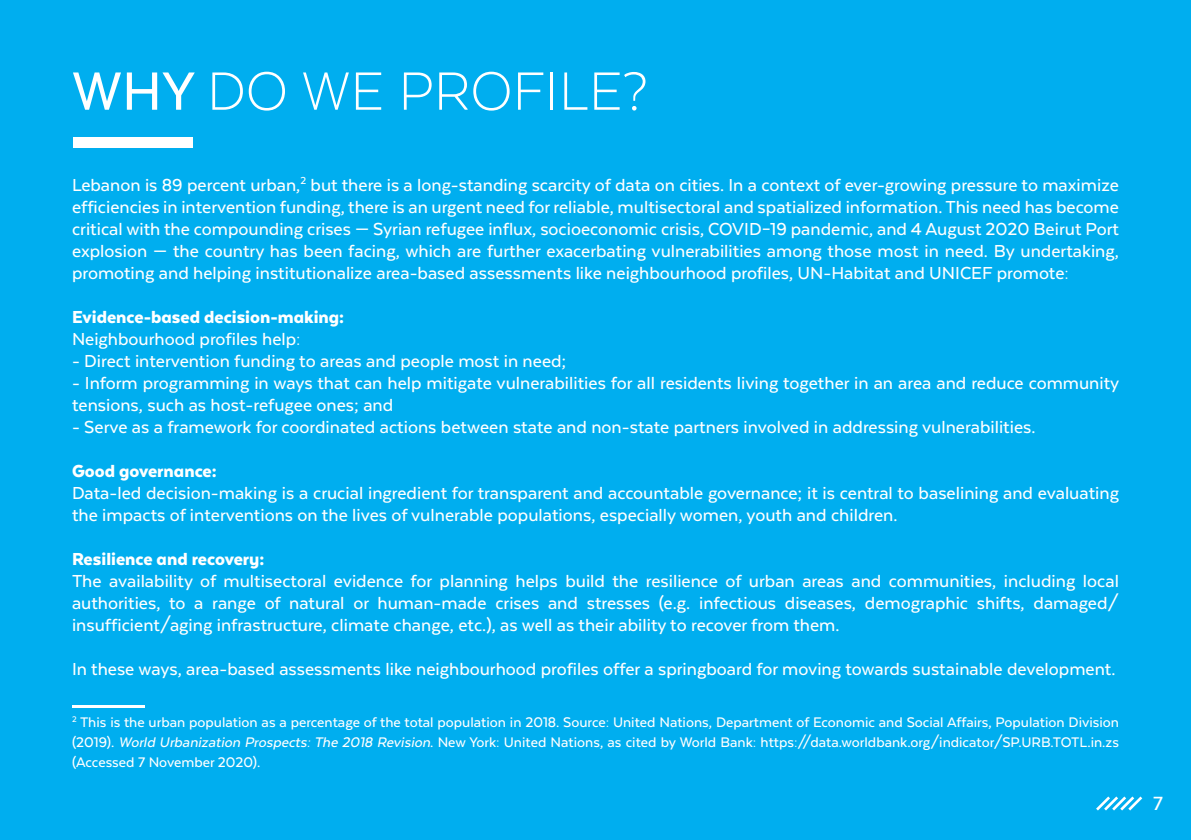
<style>
.page{position:relative;width:1191px;height:840px;background:#fff}
.page>*{position:absolute;margin:0;border:0;box-sizing:border-box;transform-origin:0 0}
.t1{font:300 62px "Texta";color:#fff}
.t2{font:500 22px "Texta";color:#fff}
.t3{font:500 20px/22px "Texta";color:#fff;text-align:justify}
.t4{font:900 20px "Texta Alt";color:#fff}
.t5{font:500 16px/20px "Texta";color:#fff;text-align:justify}
.s1{font-weight:500}
.s2{font-style:italic}
</style>
<div class="page">
<div style="left:0;top:0;width:1191px;height:839px;background:#00aeef"></div>
<svg style="left:1096px;top:796px;width:47px;height:15px"></svg>
<div style="left:73px;top:137px;width:120px;height:11px;background:#fff"></div>
<hr style="left:72px;top:705px;width:72px;height:2px;background:#fff">
<h1 class="t1" style="left:72px;top:59px;width:577px"><span class="s1">WHY</span> DO WE PROFILE?</h1>
<p class="t3" style="left:72px;top:173px;width:1048px">Lebanon is 89 percent urban,<sup>2</sup> but there is a long-standing scarcity of data on cities. In a context of ever-growing pressure to maximize efficiencies in intervention funding, there is an urgent need for reliable, multisectoral and spatialized information. This need has become critical with the compounding crises — Syrian refugee influx, socioeconomic crisis, COVID–19 pandemic, and 4 August 2020 Beirut Port explosion — the country has been facing, which are further exacerbating vulnerabilities among those most in need. By undertaking, promoting and helping institutionalize area-based assessments like neighbourhood profiles, UN-Habitat and UNICEF promote:</p>
<p class="t4" style="left:72px;top:306px;width:274px">Evidence-based decision-making:</p>
<p class="t3" style="left:72px;top:327px;width:230px">Neighbourhood profiles help:</p>
<p class="t3" style="left:72px;top:349px;width:496px">- Direct intervention funding to areas and people most in need;</p>
<p class="t3" style="left:72px;top:371px;width:1048px">- Inform programming in ways that can help mitigate vulnerabilities for all residents living together in an area and reduce community tensions, such as host-refugee ones; and</p>
<p class="t3" style="left:72px;top:415px;width:965px">- Serve as a framework for coordinated actions between state and non-state partners involved in addressing vulnerabilities.</p>
<p class="t4" style="left:72px;top:460px;width:146px">Good governance:</p>
<p class="t3" style="left:72px;top:481px;width:1048px">Data-led decision-making is a crucial ingredient for transparent and accountable governance; it is central to baselining and evaluating the impacts of interventions on the lives of vulnerable populations, especially women, youth and children.</p>
<p class="t4" style="left:72px;top:548px;width:194px">Resilience and recovery:</p>
<p class="t3" style="left:72px;top:569px;width:1048px">The availability of multisectoral evidence for planning helps build the resilience of urban areas and communities, including local authorities, to a range of natural or human-made crises and stresses (e.g. infectious diseases, demographic shifts, damaged/ insufficient/aging infrastructure, climate change, etc.), as well as their ability to recover from them.</p>
<p class="t3" style="left:72px;top:657px;width:1045px">In these ways, area-based assessments like neighbourhood profiles offer a springboard for moving towards sustainable development.</p>
<p class="t5" style="left:72px;top:711px;width:1048px"><sup>2</sup> This is the urban population as a percentage of the total population in 2018. Source: United Nations, Department of Economic and Social Affairs, Population Division (2019). <span class="s2">World Urbanization Prospects: The 2018 Revision</span>. New York: United Nations, as cited by World Bank: https://data.worldbank.org/indicator/SP.URB.TOTL.in.zs (Accessed 7 November 2020).</p>
<p class="t2" style="left:1153px;top:791px;width:11px">7</p>
</div>
